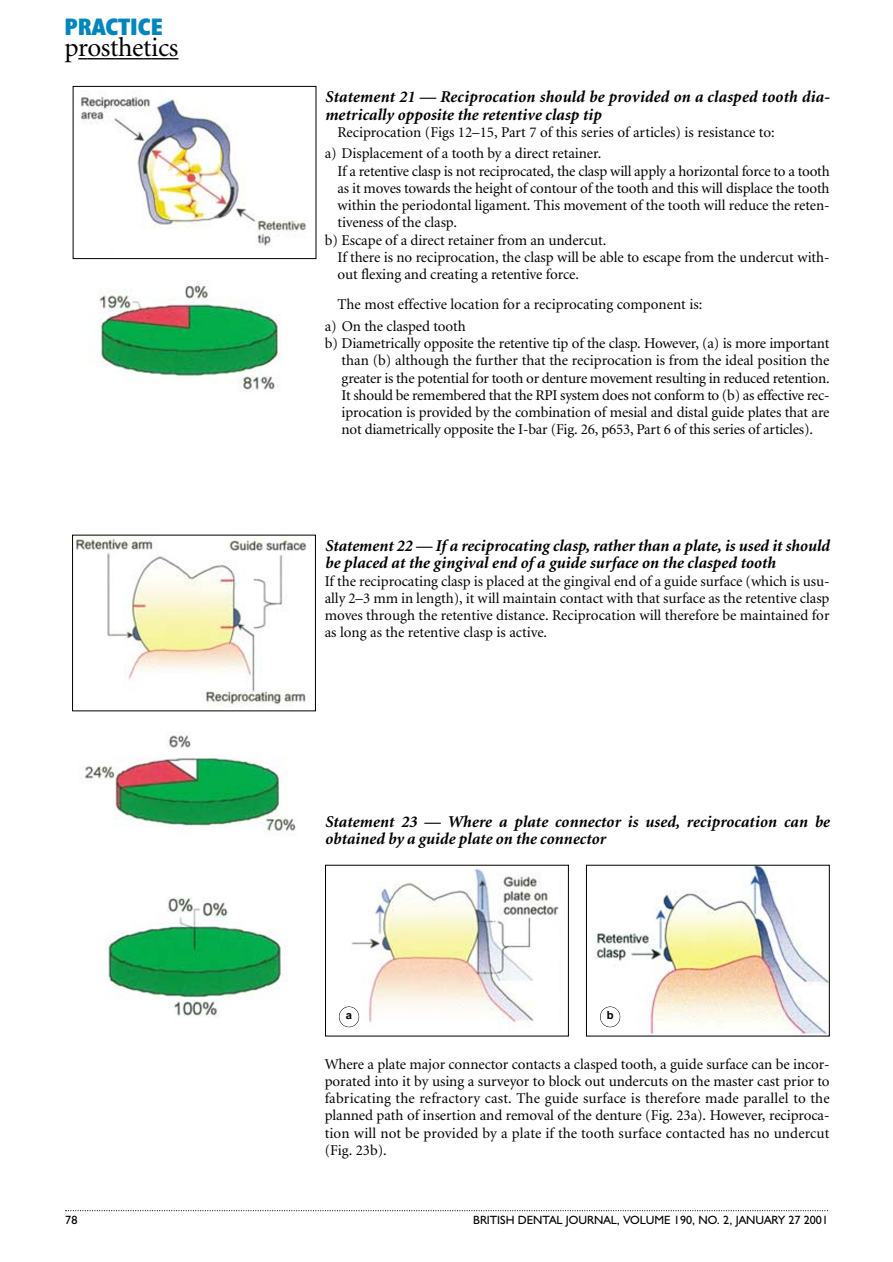
<style>
.page{position:relative;width:893px;height:1262px;background:#fff}
.page>*{position:absolute;margin:0;border:0;box-sizing:border-box;transform-origin:0 0}
.t1{font:27px "Minion";letter-spacing:-.015em;color:#000}
.t2{font:700 condensed 24px "Humanist 521 BT Xtra";color:#0086bd}
.t3{font:italic 700 16.5px/17.2px "Minion";color:#000}
.t4{font:15px/17.2px "Minion";letter-spacing:-.005em;color:#000;text-align:justify}
.t5{font:12px "Humanist 521 BT";color:#000}
</style>
<div class="page">
<svg style="left:65px;top:1210px;width:763px;height:1px"></svg>
<hr style="left:87px;top:58px;width:56px;height:1px;background:#000">
<svg style="left:143px;top:58px;width:35px;height:1px"></svg>
<img style="left:99px;top:280px;width:181px;height:112px">
<img style="left:81px;top:95px;width:226px;height:151px">
<div style="left:73px;top:86px;width:243px;height:173px;border:1px solid #000"></div>
<img style="left:84px;top:733px;width:212px;height:98px">
<img style="left:106px;top:897px;width:178px;height:120px">
<img style="left:595px;top:867px;width:232px;height:167px">
<img style="left:338px;top:869px;width:221px;height:159px">
<img style="left:74px;top:537px;width:233px;height:170px">
<div style="left:339px;top:1006px;width:20px;height:21px;background:#fff;border-radius:50%"></div>
<div style="left:339px;top:1006px;width:20px;height:21px;border:1px solid #000;border-radius:50%"></div>
<div style="left:600px;top:1006px;width:20px;height:21px;background:#fff;border-radius:50%"></div>
<div style="left:600px;top:1006px;width:20px;height:21px;border:1px solid #000;border-radius:50%"></div>
<h2 class="t2" style="left:64px;top:18px;width:100px">PRACTICE</h2>
<h1 class="t1" style="left:64px;top:37px;width:116px">prosthetics</h1>
<p class="t3" style="left:325px;top:90px;width:506px">Statement 21 — Reciprocation should be provided on a clasped tooth dia&shy;metrically opposite the retentive clasp tip</p>
<p class="t4" style="left:325px;top:123px;width:451px;line-height:21.5px;text-indent:13px">Reciprocation (Figs 12–15, Part 7 of this series of articles) is resistance to: a) Displacement of a tooth by a direct retainer.</p>
<p class="t4" style="left:337px;top:163px;width:493px">If a retentive clasp is not reciprocated, the clasp will apply a horizontal force to a tooth</p>
<p class="t4" style="left:337px;top:181px;width:493px">as it moves towards the height of contour of the tooth and this will displace the tooth</p>
<p class="t4" style="left:337px;top:198px;width:493px">within the periodontal ligament. This movement of the tooth will reduce the reten-</p>
<p class="t4" style="left:337px;top:215px;width:121px">tiveness of the clasp.</p>
<p class="t4" style="left:325px;top:232px;width:283px">b) Escape of a direct retainer from an undercut.</p>
<p class="t4" style="left:337px;top:250px;width:493px">If there is no reciprocation, the clasp will be able to escape from the undercut with-</p>
<p class="t4" style="left:337px;top:267px;width:243px">out flexing and creating a retentive force.</p>
<p class="t4" style="left:325px;top:295px;width:379px;line-height:21.5px;text-indent:13px">The most effective location for a reciprocating component is: a) On the clasped tooth</p>
<p class="t4" style="left:341px;top:336px;width:489px;text-indent:-17px">b) Diametrically opposite the retentive tip of the clasp. However, (a) is more important than (b) although the further that the reciprocation is from the ideal position the greater is the potential for tooth or denture movement resulting in reduced retention.<br>It should be remembered that the RPI system does not conform to (b) as effective rec&shy;iprocation is provided by the combination of mesial and distal guide plates that are not diametrically opposite the I-bar (Fig. 26, p653, Part 6 of this series of articles).</p>
<p class="t3" style="left:325px;top:538px;width:506px">Statement 22 — If a reciprocating clasp, rather than a plate, is used it should be placed at the gingival end of a guide surface on the clasped tooth</p>
<p class="t4" style="left:325px;top:573px;width:506px">If the reciprocating clasp is placed at the gingival end of a guide surface (which is usu&shy;ally 2–3 mm in length), it will maintain contact with that surface as the retentive clasp moves through the retentive distance. Reciprocation will therefore be maintained for as long as the retentive clasp is active.</p>
<p class="t3" style="left:325px;top:814px;width:506px">Statement 23 — Where a plate connector is used, reciprocation can be obtained by a guide plate on the connector</p>
<p class="t4" style="left:325px;top:1056px;width:506px">Where a plate major connector contacts a clasped tooth, a guide surface can be incor&shy;porated into it by using a surveyor to block out undercuts on the master cast prior to fabricating the refractory cast. The guide surface is therefore made parallel to the planned path of insertion and removal of the denture (Fig. 23a). However, reciproca&shy;tion will not be provided by a plate if the tooth surface contacted has no undercut (Fig. 23b).</p>
<p class="t5" style="left:65px;top:1215px;width:14px">78</p>
<p class="t5" style="left:473px;top:1215px;width:356px">BRITISH DENTAL JOURNAL, VOLUME 190, NO. 2, JANUARY 27 2001</p>
</div>
